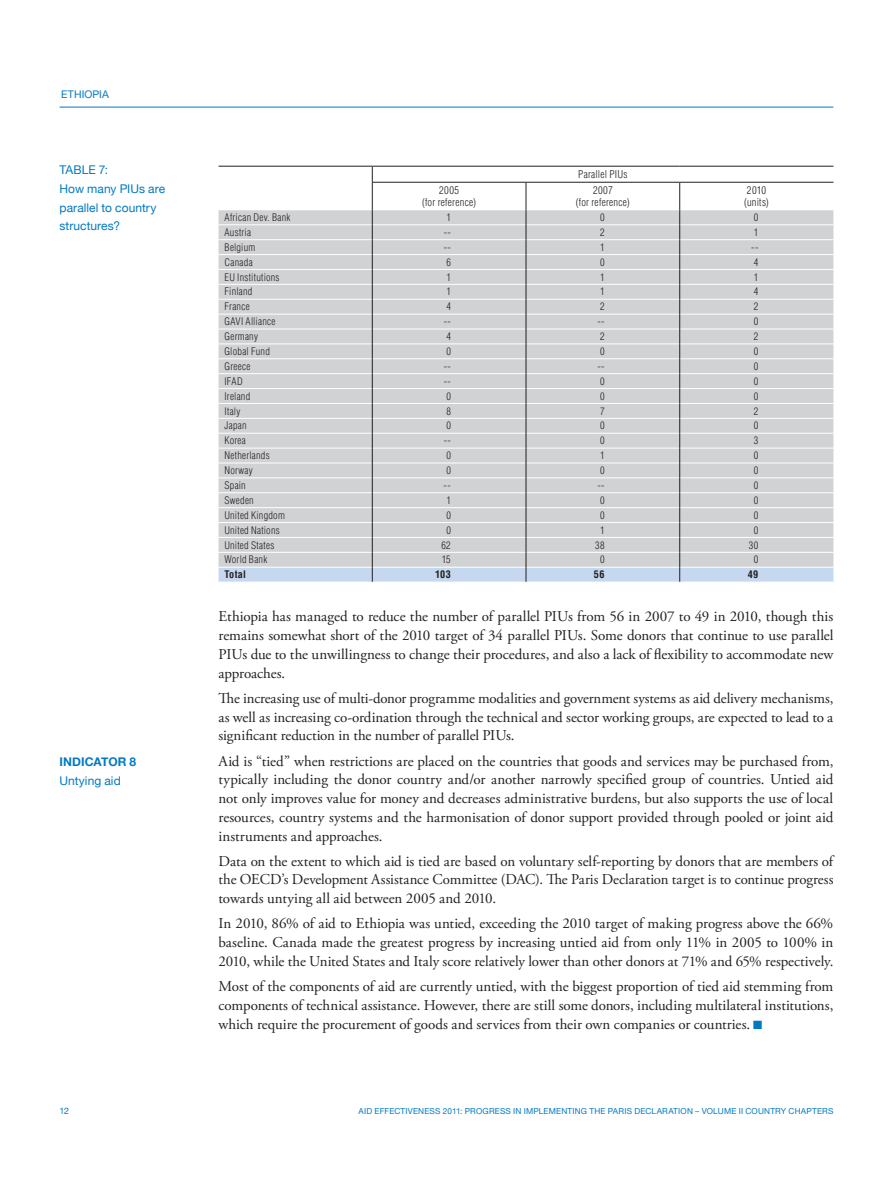
<style>
.page{position:relative;width:893px;height:1191px;background:#fff}
.page>*{position:absolute;margin:0;border:0;box-sizing:border-box;transform-origin:0 0}
.t1{font:15px/18.8px "Adobe Garamond Pro";letter-spacing:-.005em;color:#231f20;text-align:justify}
.t2{font:12px/18.8px "Helvetica Neue";letter-spacing:.01em;color:#0079c2}
.t3{font:700 12px "Helvetica Neue";letter-spacing:.005em;color:#0079c2}
.t4{font:300 condensed 10.5px/12px "Helvetica LT Std";letter-spacing:.025em;color:#231f20;text-align:center}
.t5{font:10.5px "Helvetica Neue";letter-spacing:.01em;color:#0079c2}
.t6{font:300 condensed 10.2px "Helvetica LT Std";letter-spacing:.025em;color:#231f20}
.t7{font:700 condensed 10.2px "Helvetica LT Std";letter-spacing:.035em;color:#231f20}
.t8{font:9px "Helvetica Neue";color:#0079c2}
.t9{font:8.25px "Helvetica Neue";letter-spacing:.025em;color:#0079c2}
.s1{color:#0079c2}
</style>
<div class="page">
<hr style="left:60px;top:107px;width:773px;height:1px;background:#0079c2">
<svg style="left:219px;top:166px;width:614px;height:416px;background:#d6d8da"></svg>
<hr style="left:372px;top:182px;width:154px;height:1px;background:#231f20">
<hr style="left:526px;top:182px;width:154px;height:1px;background:#231f20">
<hr style="left:680px;top:182px;width:153px;height:1px;background:#231f20">
<p class="t5" style="left:61px;top:85px;width:48px">ETHIOPIA</p>
<p class="t2" style="left:60px;top:160px;width:107px">TABLE 7:<br>H OW MANY PIUS ARE<br>PARALLEL TO COUNTRY<br>STRUCTURES?</p>
<p class="t3" style="left:60px;top:751px;width:78px">INDICATOR 8</p>
<p class="t2" style="left:60px;top:770px;width:63px">UNTYING AID</p>
<p class="t4" style="left:578px;top:168px;width:51px">Parallel PIUs</p>
<p class="t4" style="left:422px;top:184px;width:56px">2005<br>(for reference)</p>
<p class="t4" style="left:576px;top:184px;width:56px">2007<br>(for reference)</p>
<p class="t4" style="left:744px;top:184px;width:26px;text-align:left">2010 (units)</p>
<p class="t6" style="left:225px;top:211px;width:68px">African Dev. Bank</p>
<p class="t6" style="left:446px;top:211px;width:6px">1</p>
<p class="t6" style="left:600px;top:211px;width:6px">0</p>
<p class="t6" style="left:754px;top:211px;width:6px">0</p>
<p class="t6" style="left:225px;top:226px;width:28px">Austria</p>
<p class="t6" style="left:444px;top:226px;width:9px">--</p>
<p class="t6" style="left:600px;top:226px;width:6px">2</p>
<p class="t6" style="left:754px;top:226px;width:6px">1</p>
<p class="t6" style="left:225px;top:241px;width:32px">Belgium</p>
<p class="t6" style="left:444px;top:241px;width:9px">--</p>
<p class="t6" style="left:600px;top:241px;width:6px">1</p>
<p class="t6" style="left:751px;top:241px;width:9px">--</p>
<p class="t6" style="left:225px;top:256px;width:30px">Canada</p>
<p class="t6" style="left:446px;top:256px;width:6px">6</p>
<p class="t6" style="left:600px;top:256px;width:6px">0</p>
<p class="t6" style="left:754px;top:256px;width:6px">4</p>
<p class="t6" style="left:225px;top:270px;width:57px">EU Institutions</p>
<p class="t6" style="left:446px;top:270px;width:6px">1</p>
<p class="t6" style="left:600px;top:270px;width:6px">1</p>
<p class="t6" style="left:754px;top:270px;width:6px">1</p>
<p class="t6" style="left:225px;top:285px;width:29px">Finland</p>
<p class="t6" style="left:446px;top:285px;width:6px">1</p>
<p class="t6" style="left:600px;top:285px;width:6px">1</p>
<p class="t6" style="left:754px;top:285px;width:6px">4</p>
<p class="t6" style="left:225px;top:300px;width:27px">France</p>
<p class="t6" style="left:446px;top:300px;width:6px">4</p>
<p class="t6" style="left:600px;top:300px;width:6px">2</p>
<p class="t6" style="left:754px;top:300px;width:6px">2</p>
<p class="t6" style="left:224px;top:315px;width:52px">GAVI Alliance</p>
<p class="t6" style="left:444px;top:315px;width:9px">--</p>
<p class="t6" style="left:597px;top:315px;width:9px">--</p>
<p class="t6" style="left:754px;top:315px;width:6px">0</p>
<p class="t6" style="left:224px;top:330px;width:35px">Germany</p>
<p class="t6" style="left:446px;top:330px;width:6px">4</p>
<p class="t6" style="left:600px;top:330px;width:6px">2</p>
<p class="t6" style="left:754px;top:330px;width:6px">2</p>
<p class="t6" style="left:224px;top:345px;width:47px">Global Fund</p>
<p class="t6" style="left:446px;top:345px;width:6px">0</p>
<p class="t6" style="left:600px;top:345px;width:6px">0</p>
<p class="t6" style="left:754px;top:345px;width:6px">0</p>
<p class="t6" style="left:224px;top:360px;width:27px">Greece</p>
<p class="t6" style="left:444px;top:360px;width:9px">--</p>
<p class="t6" style="left:597px;top:360px;width:9px">--</p>
<p class="t6" style="left:754px;top:360px;width:6px">0</p>
<p class="t6" style="left:224px;top:375px;width:20px">IFAD</p>
<p class="t6" style="left:444px;top:375px;width:9px">--</p>
<p class="t6" style="left:600px;top:375px;width:6px">0</p>
<p class="t6" style="left:754px;top:375px;width:6px">0</p>
<p class="t6" style="left:224px;top:389px;width:27px">Ireland</p>
<p class="t6" style="left:446px;top:389px;width:6px">0</p>
<p class="t6" style="left:600px;top:389px;width:6px">0</p>
<p class="t6" style="left:754px;top:389px;width:6px">0</p>
<p class="t6" style="left:224px;top:404px;width:17px">Italy</p>
<p class="t6" style="left:446px;top:404px;width:6px">8</p>
<p class="t6" style="left:600px;top:404px;width:6px">7</p>
<p class="t6" style="left:754px;top:404px;width:6px">2</p>
<p class="t6" style="left:224px;top:419px;width:24px">Japan</p>
<p class="t6" style="left:446px;top:419px;width:6px">0</p>
<p class="t6" style="left:600px;top:419px;width:6px">0</p>
<p class="t6" style="left:754px;top:419px;width:6px">0</p>
<p class="t6" style="left:224px;top:434px;width:23px">Korea</p>
<p class="t6" style="left:444px;top:434px;width:9px">--</p>
<p class="t6" style="left:600px;top:434px;width:6px">0</p>
<p class="t6" style="left:754px;top:434px;width:6px">3</p>
<p class="t6" style="left:224px;top:449px;width:47px">Netherlands</p>
<p class="t6" style="left:446px;top:449px;width:6px">0</p>
<p class="t6" style="left:600px;top:449px;width:6px">1</p>
<p class="t6" style="left:754px;top:449px;width:6px">0</p>
<p class="t6" style="left:224px;top:464px;width:30px">Norway</p>
<p class="t6" style="left:446px;top:464px;width:6px">0</p>
<p class="t6" style="left:600px;top:464px;width:6px">0</p>
<p class="t6" style="left:754px;top:464px;width:6px">0</p>
<p class="t6" style="left:224px;top:479px;width:23px">Spain</p>
<p class="t6" style="left:444px;top:479px;width:9px">--</p>
<p class="t6" style="left:597px;top:479px;width:9px">--</p>
<p class="t6" style="left:754px;top:479px;width:6px">0</p>
<p class="t6" style="left:224px;top:494px;width:31px">Sweden</p>
<p class="t6" style="left:446px;top:494px;width:6px">1</p>
<p class="t6" style="left:600px;top:494px;width:6px">0</p>
<p class="t6" style="left:754px;top:494px;width:6px">0</p>
<p class="t6" style="left:224px;top:509px;width:62px">United Kingdom</p>
<p class="t6" style="left:446px;top:509px;width:6px">0</p>
<p class="t6" style="left:600px;top:509px;width:6px">0</p>
<p class="t6" style="left:754px;top:509px;width:6px">0</p>
<p class="t6" style="left:224px;top:523px;width:57px">United Nations</p>
<p class="t6" style="left:446px;top:523px;width:6px">0</p>
<p class="t6" style="left:600px;top:523px;width:6px">1</p>
<p class="t6" style="left:754px;top:523px;width:6px">0</p>
<p class="t6" style="left:224px;top:538px;width:51px">United States</p>
<p class="t6" style="left:441px;top:538px;width:11px">62</p>
<p class="t6" style="left:595px;top:538px;width:11px">38</p>
<p class="t6" style="left:749px;top:538px;width:11px">30</p>
<p class="t6" style="left:224px;top:553px;width:44px">World Bank</p>
<p class="t6" style="left:442px;top:553px;width:10px">15</p>
<p class="t6" style="left:600px;top:553px;width:6px">0</p>
<p class="t6" style="left:754px;top:553px;width:6px">0</p>
<p class="t7" style="left:224px;top:568px;width:23px">Total</p>
<p class="t7" style="left:435px;top:568px;width:17px">103</p>
<p class="t7" style="left:594px;top:568px;width:12px">56</p>
<p class="t7" style="left:748px;top:568px;width:12px">49</p>
<p class="t1" style="left:219px;top:608px;width:616px">Ethiopia has managed to reduce the number of parallel PIUs from 56 in 2007 to 49 in 2010, though this remains somewhat short of the 2010 target of 34 parallel PIUs. Some donors that continue to use parallel PIUs due to the unwillingness to change their procedures, and also a lack of flexibility to accommodate new approaches.</p>
<p class="t1" style="left:219px;top:689px;width:616px">The increasing use of multi-donor programme modalities and government systems as aid delivery mechanisms, as well as increasing co‑ordination through the technical and sector working groups, are expected to lead to a significant reduction in the number of parallel PIUs.</p>
<p class="t1" style="left:219px;top:752px;width:616px">Aid is “tied” when restrictions are placed on the countries that goods and services may be purchased from, typically including the donor country and/or another narrowly specified group of countries. Untied aid not only improves value for money and decreases administrative burdens, but also supports the use of local resources, country systems and the harmonisation of donor support provided through pooled or joint aid instruments and approaches.</p>
<p class="t1" style="left:219px;top:852px;width:616px">Data on the extent to which aid is tied are based on voluntary self-reporting by donors that are members of the OECD’s Development Assistance Committee (DAC). The Paris Declaration target is to continue progress towards untying all aid between 2005 and 2010.</p>
<p class="t1" style="left:219px;top:914px;width:616px">In 2010, 86% of aid to Ethiopia was untied, exceeding the 2010 target of making progress above the 66% baseline. Canada made the greatest progress by increasing untied aid from only 11% in 2005 to 100% in 2010, while the United States and Italy score relatively lower than other donors at 71% and 65% respectively.</p>
<p class="t1" style="left:219px;top:977px;width:616px">Most of the components of aid are currently untied, with the biggest proportion of tied aid stemming from components of technical assistance. However, there are still some donors, including multilateral institutions, which require the procurement of goods and services from their own companies or countries. <span class="s1">■</span></p>
<p class="t8" style="left:60px;top:1103px;width:11px">12</p>
<p class="t9" style="left:359px;top:1103px;width:476px">AID EFFECTIVENESS 2011: PROGRESS IN I MPLEMENTING THE PARIS DECLARATION – VOLUME II COUNTRY CHAPTERS</p>
</div>
